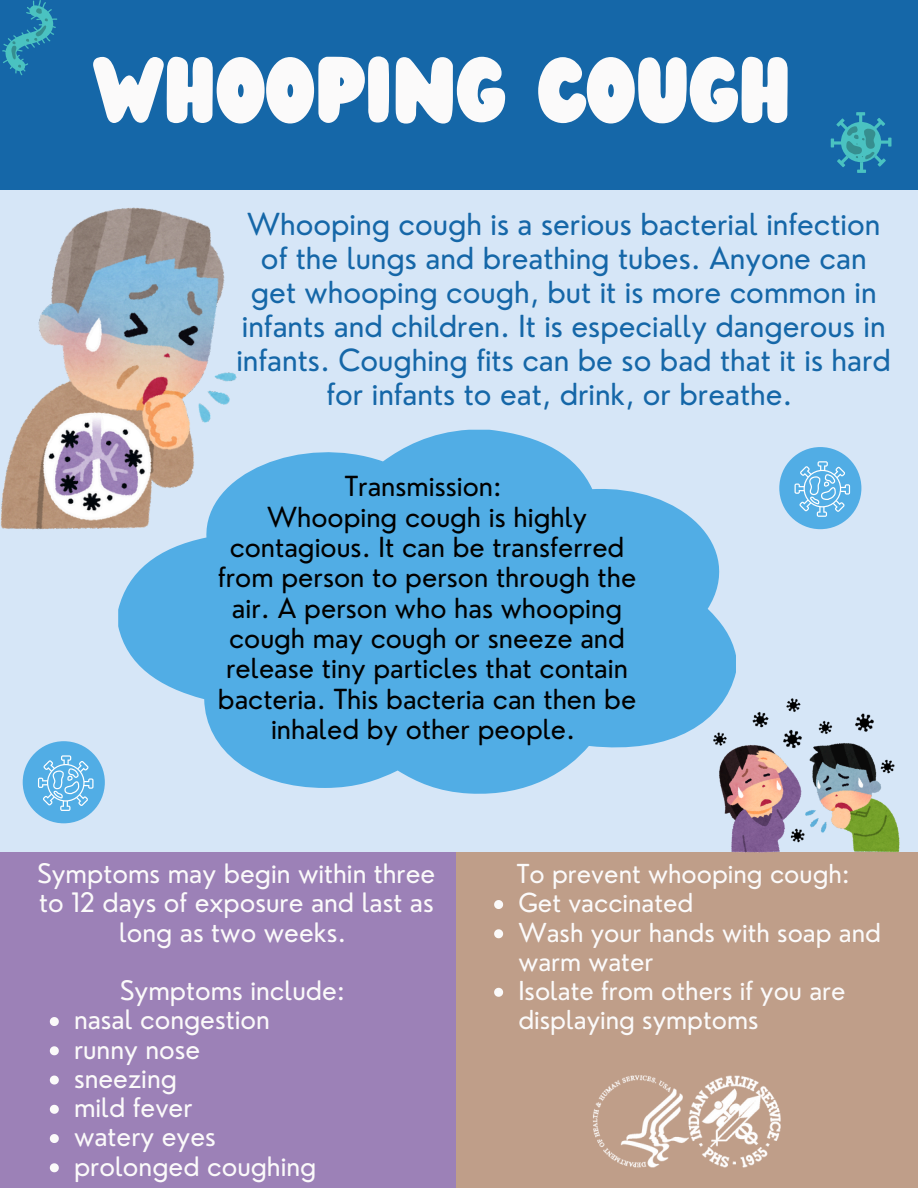
<style>
.page{position:relative;width:918px;height:1188px;background:#d6e6f7}
.page>*{position:absolute;margin:0;border:0;box-sizing:border-box;transform-origin:0 0}
.t1{font:80.7px "Wedges";color:#fbfafa}
.t2{font:29.7px/33.9px "Nourd";color:#1567a8;text-align:center}
.t3{font:27px/30.3px "Nourd";color:#000;text-align:center}
.t4{font:26.1px/29.2px "Nourd";color:#fbfafa;text-align:center}
.t5{font:25.5px/29.2px "Nourd";color:#fbfafa}
</style>
<div class="page">
<div style="left:0;top:0;width:918px;height:189px;background:#1567a8"></div>
<img style="left:0;top:207px;width:236px;height:322px">
<div style="left:0;top:853px;width:462px;height:335px;background:#9c81b7"></div>
<div style="left:456px;top:853px;width:462px;height:335px;background:#bf9e89"></div>
<img style="left:593px;top:1075px;width:188px;height:93px">
<svg style="left:831px;top:112px;width:61px;height:61px"></svg>
<svg style="left:2px;top:0;width:55px;height:75px"></svg>
<div style="left:23px;top:741px;width:82px;height:82px;background:#51ade5;border-radius:50%"></div>
<svg style="left:38px;top:755px;width:56px;height:56px"></svg>
<img style="left:714px;top:699px;width:186px;height:154px">
<div style="left:779px;top:447px;width:82px;height:82px;background:#51ade5;border-radius:50%"></div>
<svg style="left:795px;top:461px;width:55px;height:56px"></svg>
<svg style="left:118px;top:430px;width:617px;height:364px;fill:#51ade5"></svg>
<svg style="left:50px;top:1017px;width:9px;height:9px"></svg>
<svg style="left:50px;top:1046px;width:9px;height:9px"></svg>
<svg style="left:50px;top:1076px;width:9px;height:9px"></svg>
<svg style="left:50px;top:1105px;width:9px;height:9px"></svg>
<svg style="left:50px;top:1134px;width:9px;height:9px"></svg>
<svg style="left:50px;top:1163px;width:9px;height:9px"></svg>
<svg style="left:494px;top:900px;width:9px;height:9px"></svg>
<svg style="left:494px;top:929px;width:9px;height:9px"></svg>
<svg style="left:494px;top:988px;width:9px;height:9px"></svg>
<h1 class="t1" style="left:94px;top:30px;width:700px">WHOOPING COUGH</h1>
<p class="t2" style="left:236px;top:207px;width:656px">Whooping cough is a serious bacterial infection of the lungs and breathing tubes. Anyone can get whooping cough, but it is more common in infants and children. It is especially dangerous in infants. Coughing fits can be so bad that it is hard for infants to eat, drink, or breathe.</p>
<p class="t3" style="left:218px;top:471px;width:420px">Transmission:<br>Whooping cough is highly contagious. It can be transferred from person to person through the air. A person who has whooping cough may cough or sneeze and release tiny particles that contain bacteria. This bacteria can then be inhaled by other people.</p>
<h2 class="t4" style="left:37px;top:859px;width:399px">Symptoms may begin within three to 12 days of exposure and last as long as two weeks.</h2>
<p class="t4" style="left:120px;top:976px;width:227px">Symptoms include:</p>
<p class="t4" style="left:74px;top:1005px;width:197px">nasal congestion</p>
<p class="t4" style="left:74px;top:1034px;width:128px">runny nose</p>
<p class="t4" style="left:74px;top:1064px;width:104px">sneezing</p>
<p class="t4" style="left:74px;top:1093px;width:120px">mild fever</p>
<p class="t4" style="left:74px;top:1122px;width:143px">watery eyes</p>
<p class="t4" style="left:74px;top:1151px;width:244px">prolonged coughing</p>
<p class="t5" style="left:517px;top:859px;width:335px">To prevent whooping cough:</p>
<p class="t5" style="left:518px;top:888px;width:177px">Get vaccinated</p>
<p class="t5" style="left:518px;top:917px;width:364px">Wash your hands with soap and warm water</p>
<p class="t5" style="left:518px;top:976px;width:329px">Isolate from others if you are displaying symptoms</p>
</div>
